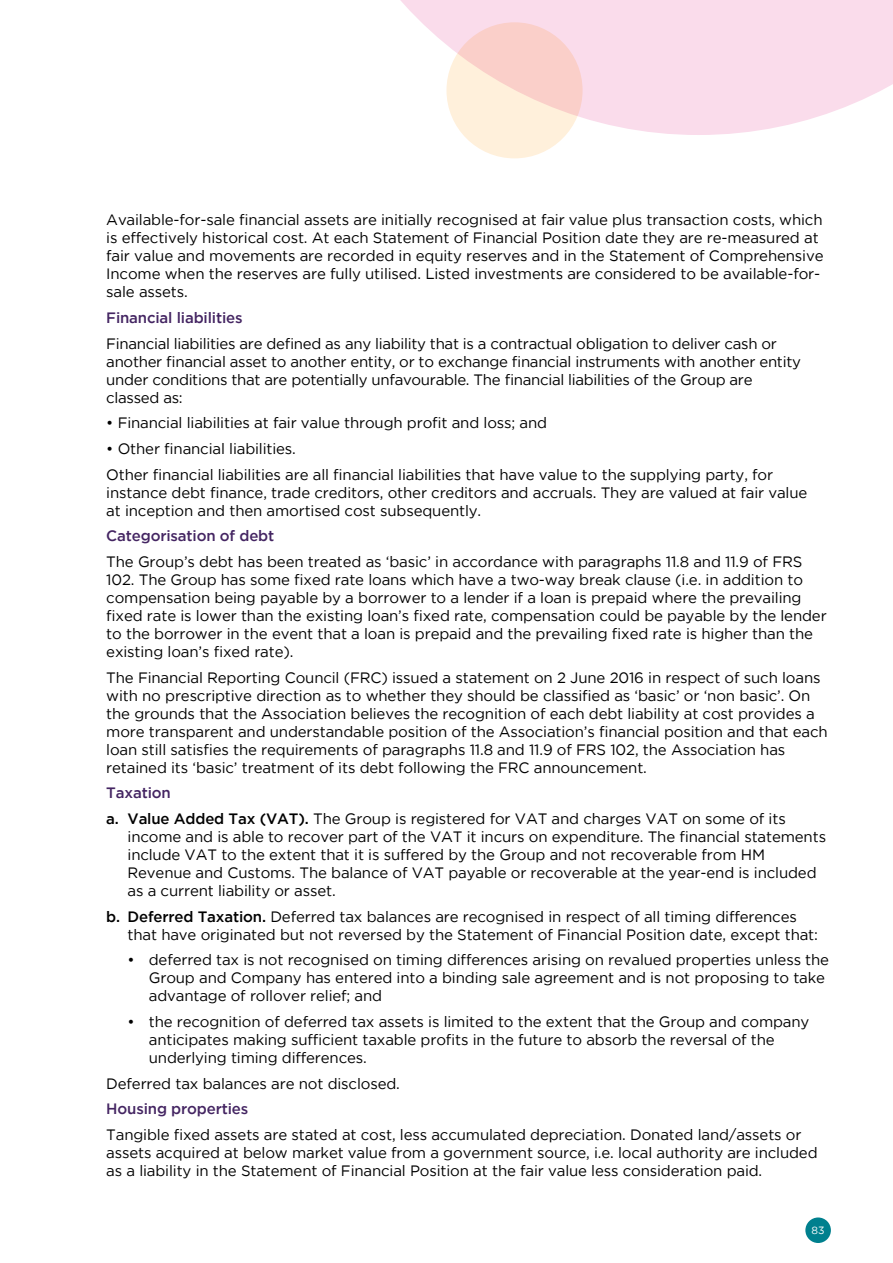
<style>
.page{position:relative;width:893px;height:1263px;background:#fff}
.page>*{position:absolute;margin:0;border:0;box-sizing:border-box;transform-origin:0 0}
.t1{font:15px/18px "Gotham";letter-spacing:-.01em;color:#000}
.t2{font:500 15px "Gotham";letter-spacing:-.01em;color:#442562}
.t3{font:10.5px "Gotham";color:#fff}
.s1{font-weight:500;color:#442562}
.s2{font-weight:500}
</style>
<div class="page">
<div style="left:446px;top:22px;width:137px;height:136px;background:#fff0db;border-radius:50%"></div>
<div style="left:805px;top:1217px;width:26px;height:26px;background:#00808e;border-radius:50%"></div>
<svg style="left:400px;top:0;width:493px;height:135px;fill:#fadceb"></svg>
<p class="t1" style="left:106px;top:211px;width:719px">Available-for-sale financial assets are initially recognised at fair value plus transaction costs, which is effectively historical cost. At each Statement of Financial Position date they are re-measured at fair value and movements are recorded in equity reserves and in the Statement of Comprehensive Income when the reserves are fully utilised. Listed investments are considered to be available-for&shy;sale assets.</p>
<p class="t2" style="left:106px;top:309px;width:138px">Financial liabilities</p>
<p class="t1" style="left:106px;top:334px;width:696px">Financial liabilities are defined as any liability that is a contractual obligation to deliver cash or another financial asset to another entity, or to exchange financial instruments with another entity under conditions that are potentially unfavourable. The financial liabilities of the Group are classed as:</p>
<p class="t1" style="left:106px;top:414px;width:442px">• Financial liabilities at fair value through profit and loss; and</p>
<p class="t1" style="left:106px;top:436px;width:668px;line-height:25.7px">• Other financial liabilities.<br>Other financial liabilities are all financial liabilities that have value to the supplying party, for</p>
<p class="t1" style="left:106px;top:483px;width:703px">instance debt finance, trade creditors, other creditors and accruals. They are valued at fair value at inception and then amortised cost subsequently.</p>
<p class="t2" style="left:106px;top:527px;width:170px">Categorisation of debt</p>
<p class="t1" style="left:106px;top:552px;width:722px">The Group’s debt has been treated as ‘basic’ in accordance with paragraphs 11.8 and 11.9 of FRS 102. The Group has some fixed rate loans which have a two-way break clause (i.e. in addition to compensation being payable by a borrower to a lender if a loan is prepaid where the prevailing fixed rate is lower than the existing loan’s fixed rate, compensation could be payable by the lender to the borrower in the event that a loan is prepaid and the prevailing fixed rate is higher than the existing loan’s fixed rate).</p>
<p class="t1" style="left:106px;top:668px;width:723px">The Financial Reporting Council (FRC) issued a statement on 2 June 2016 in respect of such loans with no prescriptive direction as to whether they should be classified as ‘basic’ or ‘non basic’. On the grounds that the Association believes the recognition of each debt liability at cost provides a more transparent and understandable position of the Association’s financial position and that each loan still satisfies the requirements of paragraphs 11.8 and 11.9 of FRS 102, the Association has retained its ‘basic’ treatment of its debt following the FRC announcement.</p>
<p class="t1" style="left:106px;top:780px;width:681px;line-height:25.7px"><span class="s1">Taxation<br></span><span class="s2">a. Value Added Tax (VAT).</span> The Group is registered for VAT and charges VAT on some of its</p>
<p class="t1" style="left:128px;top:827px;width:700px">income and is able to recover part of the VAT it incurs on expenditure. The financial statements include VAT to the extent that it is suffered by the Group and not recoverable from HM Revenue and Customs. The balance of VAT payable or recoverable at the year-end is included as a current liability or asset.</p>
<p class="t1" style="left:128px;top:907px;width:692px;text-indent:-21px"><span class="s2">b. Deferred Taxation.</span> Deferred tax balances are recognised in respect of all timing differences that have originated but not reversed by the Statement of Financial Position date, except that:</p>
<p class="t1" style="left:149px;top:951px;width:682px;text-indent:-21px">• deferred tax is not recognised on timing differences arising on revalued properties unless the<br>Group and Company has entered into a binding sale agreement and is not proposing to take advantage of rollover relief; and</p>
<p class="t1" style="left:149px;top:1012px;width:662px;text-indent:-21px">• the recognition of deferred tax assets is limited to the extent that the Group and company anticipates making sufficient taxable profits in the future to absorb the reversal of the underlying timing differences.</p>
<p class="t1" style="left:106px;top:1074px;width:295px">Deferred tax balances are not disclosed.</p>
<p class="t2" style="left:106px;top:1100px;width:144px">Housing properties</p>
<p class="t1" style="left:106px;top:1125px;width:713px">Tangible fixed assets are stated at cost, less accumulated depreciation. Donated land/assets or assets acquired at below market value from a government source, i.e. local authority are included as a liability in the Statement of Financial Position at the fair value less consideration paid.</p>
<p class="t3" style="left:812px;top:1224px;width:15px">83</p>
</div>
